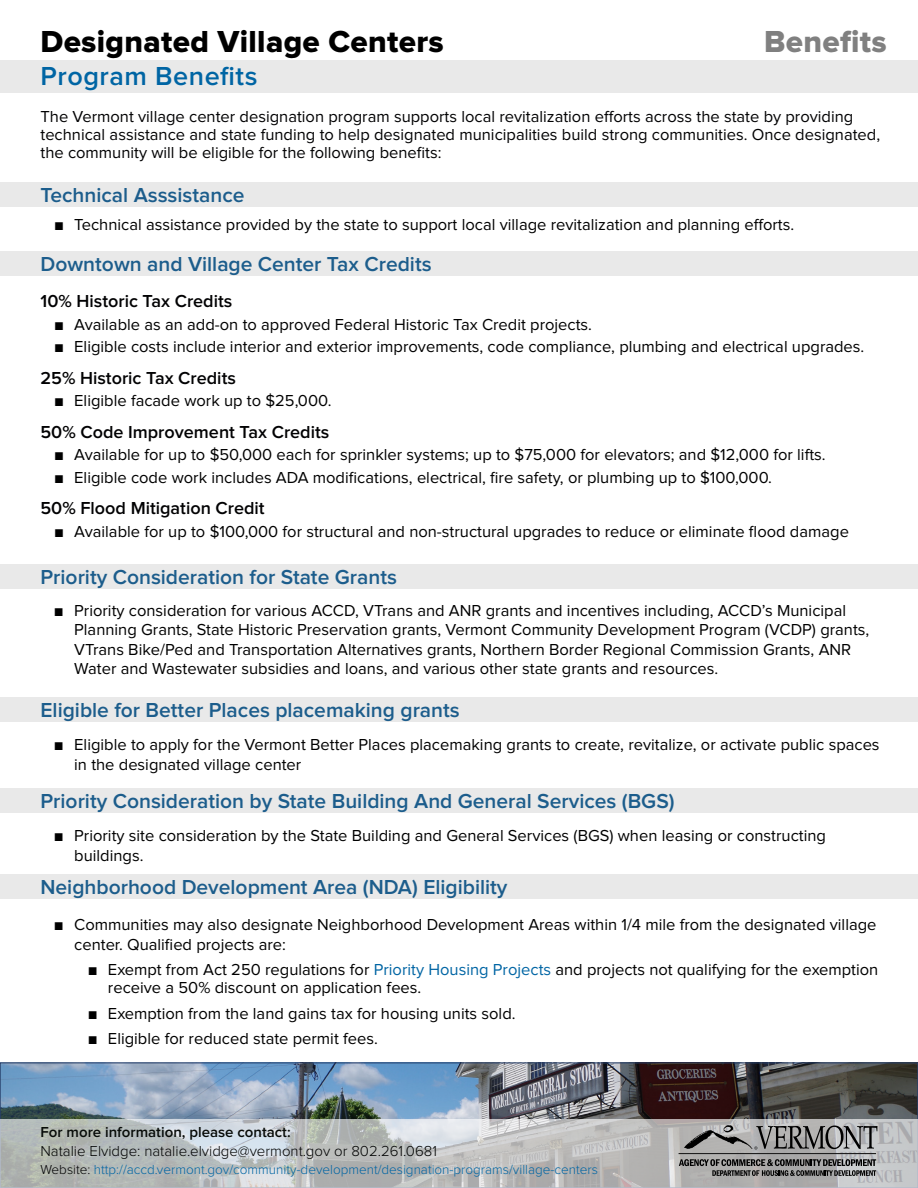
<style>
.page{position:relative;width:918px;height:1188px;background:#fff}
.page>*{position:absolute;margin:0;border:0;box-sizing:border-box;transform-origin:0 0}
.t1{font:31.5px "Proxima Nova Extrabld";letter-spacing:.01em;color:#000}
.t2{font:31.5px "Proxima Nova Extrabld";letter-spacing:.01em;color:#808080}
.t3{font:600 27px "Proxima Nova";letter-spacing:.02em;color:#0065a4}
.t4{font:600 21px "Proxima Nova";color:#1c5d8c}
.t5{font:600 18px "Proxima Nova";color:#020203}
.t6{font:16.5px/19.5px "Proxima Nova";color:#000}
.t7{font:16.5px/18px "Proxima Nova";color:#020203}
.t8{font:300 15px "Proxima Nova";color:#000101}
.t9{font:600 15px "Proxima Nova";color:#070b08}
.t10{font:300 13.5px "Proxima Nova";color:#0065a4}
.s1{font-family:"Franklin Gothic"}
.s2{color:#0065a4}
.s3{color:#020203}
</style>
<div class="page">
<img style="left:2px;top:1065px;width:914px;height:55px">
<div style="left:0;top:252px;width:918px;height:24px;background:#e9e9e9"></div>
<div style="left:0;top:564px;width:918px;height:25px;background:#e9e9e9"></div>
<div style="left:0;top:788px;width:918px;height:25px;background:#e9e9e9"></div>
<div style="left:0;top:698px;width:918px;height:24px;background:#e9e9e9"></div>
<div style="left:0;top:875px;width:918px;height:24px;background:#e9e9e9"></div>
<div style="left:0;top:61px;width:918px;height:32px;background:#e9e9e9"></div>
<svg style="left:0;top:1120px;width:918px;height:68px;background:#bcbfbf"></svg>
<svg style="left:684px;top:1125px;width:194px;height:25px;background:#8b8b8b"></svg>
<hr style="left:679px;top:1153px;width:197px;height:1px;background:#000">
<svg style="left:679px;top:1159px;width:197px;height:17px;background:#6f6f6f"></svg>
<div style="left:0;top:182px;width:918px;height:25px;background:#e9e9e9"></div>
<h1 class="t1" style="left:40px;top:27px;width:405px">Designated Village Centers</h1>
<h1 class="t2" style="left:764px;top:27px;width:124px">Benefits</h1>
<h2 class="t3" style="left:40px;top:64px;width:219px">Program Benefits</h2>
<p class="t7" style="left:40px;top:108px;width:841px">The Vermont village center designation program supports local revitalization efforts across the state by providing technical assistance and state funding to help designated municipalities build strong communities. Once designated, the community will be eligible for the following benefits:</p>
<p class="t4" style="left:40px;top:185px;width:206px">Technical Asssistance</p>
<p class="t6" style="left:54px;top:216px;width:742px"><span class="s1">■</span> Technical assistance provided by the state to support local village revitalization and planning efforts.</p>
<p class="t4" style="left:40px;top:255px;width:393px">Downtown and Village Center Tax Credits</p>
<p class="t5" style="left:40px;top:293px;width:193px">10% Historic Tax Credits</p>
<p class="t6" style="left:54px;top:315px;width:540px"><span class="s1">■</span> Available as an add-on to approved Federal Historic Tax Credit projects.</p>
<p class="t6" style="left:54px;top:338px;width:812px"><span class="s1">■</span> Eligible costs include interior and exterior improvements, code compliance, plumbing and electrical upgrades.</p>
<p class="t5" style="left:40px;top:370px;width:197px">25% Historic Tax Credits</p>
<p class="t6" style="left:54px;top:392px;width:279px"><span class="s1">■</span> Eligible facade work up to $25,000.</p>
<p class="t5" style="left:40px;top:424px;width:290px">50% Code Improvement Tax Credits</p>
<p class="t6" style="left:54px;top:446px;width:773px"><span class="s1">■</span> Available for up to $50,000 each for sprinkler systems; up to $75,000 for elevators; and $12,000 for lifts.</p>
<p class="t6" style="left:54px;top:468px;width:720px"><span class="s1">■</span> Eligible code work includes ADA modifications, electrical, fire safety, or plumbing up to $100,000.</p>
<p class="t5" style="left:40px;top:500px;width:226px">50% Flood Mitigation Credit</p>
<p class="t6" style="left:54px;top:522px;width:796px"><span class="s1">■</span> Available for up to $100,000 for structural and non-structural upgrades to reduce or eliminate flood damage</p>
<p class="t4" style="left:40px;top:567px;width:358px">Priority Consideration for State Grants</p>
<p class="t6" style="left:74px;top:601px;width:797px;text-indent:-20px"><span class="s1">■</span> Priority consideration for various ACCD, VTrans and ANR grants and incentives including, ACCD’s Municipal Planning Grants, State Historic Preservation grants, Vermont Community Development Program (VCDP) grants, VTrans Bike/Ped and Transportation Alternatives grants, Northern Border Regional Commission Grants, ANR Water and Wastewater subsidies and loans, and various other state grants and resources.</p>
<p class="t4" style="left:40px;top:701px;width:421px">Eligible for Better Places placemaking grants</p>
<p class="t6" style="left:74px;top:736px;width:807px;text-indent:-20px"><span class="s1">■</span> Eligible to apply for the Vermont Better Places placemaking grants to create, revitalize, or activate public spaces in the designated village center</p>
<p class="t4" style="left:40px;top:791px;width:636px">Priority Consideration by State Building And General Services (BGS)</p>
<p class="t6" style="left:74px;top:827px;width:753px;text-indent:-20px"><span class="s1">■</span> Priority site consideration by the State Building and General Services (BGS) when leasing or constructing buildings.</p>
<p class="t4" style="left:40px;top:878px;width:469px">Neighborhood Development Area (NDA) Eligibility</p>
<p class="t6" style="left:74px;top:916px;width:804px;text-indent:-20px"><span class="s1">■</span> Communities may also designate Neighborhood Development Areas within 1/4 mile from the designated village center. Qualified projects are:</p>
<p class="t6" style="left:108px;top:962px;width:772px;line-height:18px;text-indent:-20px"><span class="s1">■</span> Exempt from Act 250 regulations for <span class="s2">Priority Housing Projects</span> and projects not qualifying for the exemption receive a 50% discount on application fees.</p>
<p class="t6" style="left:88px;top:1004px;width:429px"><span class="s1">■</span> Exemption from the land gains tax for housing units sold.</p>
<p class="t6" style="left:88px;top:1030px;width:292px"><span class="s1">■</span> Eligible for reduced state permit fees.</p>
<p class="t9" style="left:40px;top:1125px;width:252px">For more information, please contact:</p>
<p class="t8" style="left:40px;top:1144px;width:398px">Natalie Elvidge: natalie.elvidge@vermont.gov or 802.261.0681</p>
<p class="t10" style="left:40px;top:1164px;width:559px"><span class="s3">Website:</span> http://accd.vermont.gov/community-development/designation-programs/village-centers</p>
</div>
